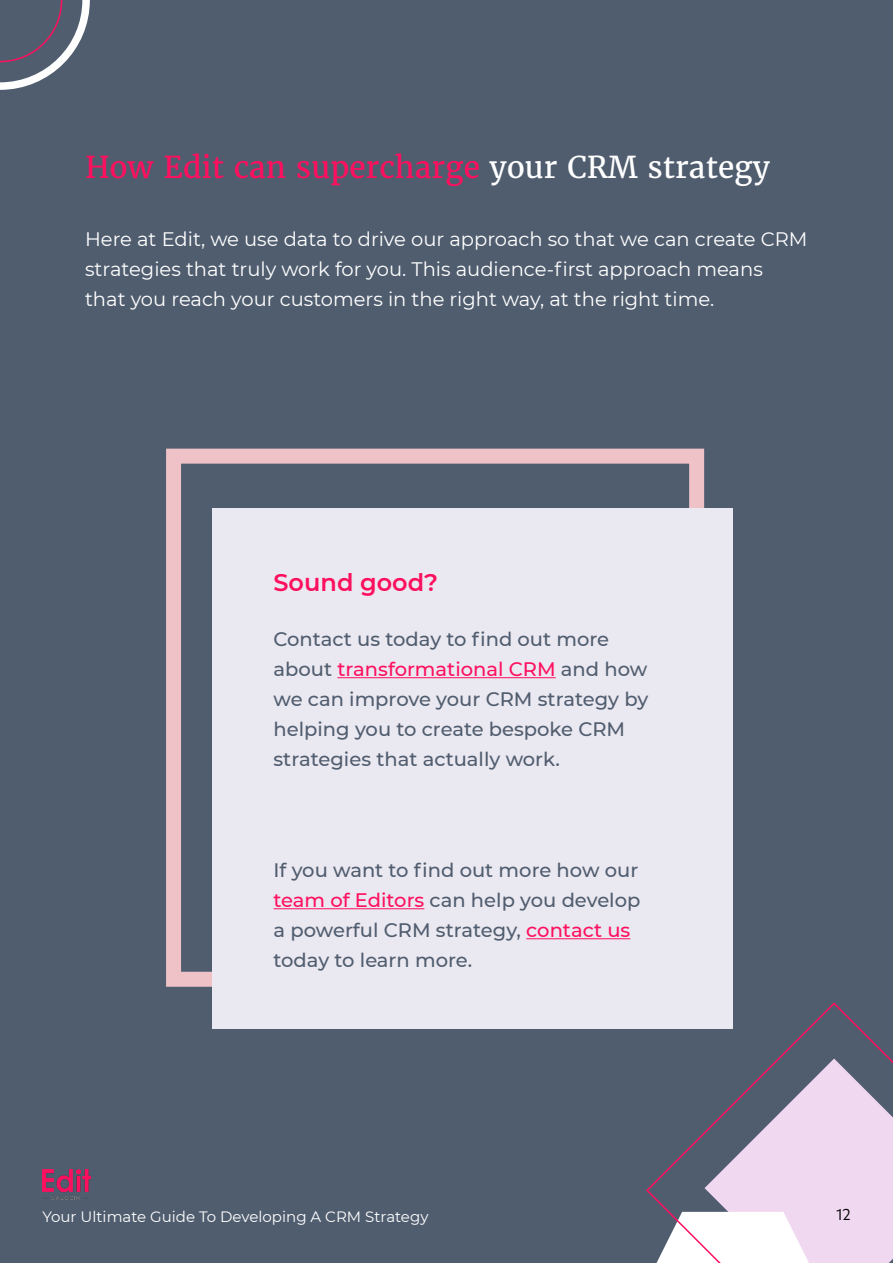
<style>
.page{position:relative;width:893px;height:1263px;background:#505d6f}
.page>*{position:absolute;margin:0;border:0;box-sizing:border-box;transform-origin:0 0}
.t1{font:30px "Merriweather";color:#ff105f}
.t2{font:600 24px "Montserrat";color:#ff105f}
.t3{font:500 19.5px/30px "Montserrat";color:#505d6f}
.t4{font:19.5px/30px "Montserrat";color:#fff}
.t5{font:16.5px "Altis";color:#000}
.t6{font:15px "Montserrat";color:#fff}
.s1{color:#fff}
.s2{color:#ff105f}
</style>
<div class="page">
<svg style="left:646px;top:1002px;width:247px;height:261px"></svg>
<svg style="left:0;top:0;width:90px;height:90px"></svg>
<div style="left:166px;top:449px;width:538px;height:538px;border:15px solid #efc2c7"></div>
<div style="left:212px;top:508px;width:521px;height:521px;background:#eae8f0"></div>
<hr style="left:337px;top:677px;width:219px;height:1px;background:#ff105f">
<hr style="left:274px;top:908px;width:150px;height:1px;background:#ff105f">
<hr style="left:526px;top:938px;width:104px;height:1px;background:#ff105f">
<img style="left:43px;top:1169px;width:48px;height:31px">
<h1 class="t1" style="left:85px;top:149px;width:687px">How Edit can supercharge <span class="s1">your CRM strategy</span></h1>
<p class="t4" style="left:85px;top:224px;width:724px">Here at Edit, we use data to drive our approach so that we can create CRM strategies that truly work for you. This audience-first approach means that you reach your customers in the right way, at the right time.</p>
<p class="t2" style="left:274px;top:565px;width:166px">Sound good?</p>
<p class="t3" style="left:274px;top:623px;width:376px">Contact us today to find out more about <span class="s2">transformational CRM</span> and how we can improve your CRM strategy by helping you to create bespoke CRM strategies that actually work.</p>
<p class="t3" style="left:274px;top:854px;width:368px">If you want to find out more how our <span class="s2">team of Editors</span> can help you develop a powerful CRM strategy, <span class="s2">contact us </span>today to learn more.</p>
<p class="t6" style="left:43px;top:1206px;width:387px">Your Ultimate Guide To Developing A CRM Strategy</p>
<p class="t5" style="left:837px;top:1203px;width:15px">12</p>
</div>
